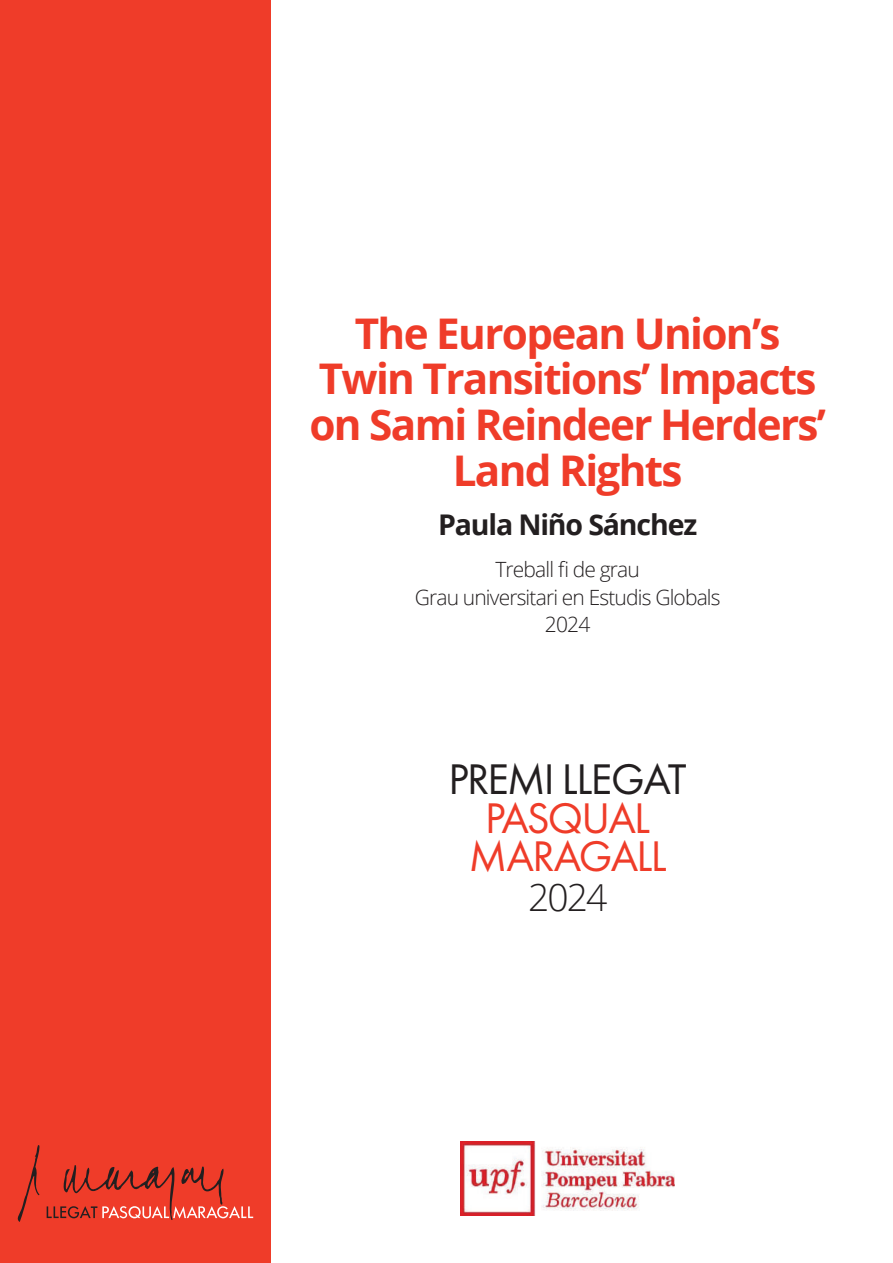
<style>
.page{position:relative;width:893px;height:1263px;background:#fff}
.page>*{position:absolute;margin:0;border:0;box-sizing:border-box;transform-origin:0 0}
.t1{font:44.4px/38.7px "Futura PT";letter-spacing:-.04em;color:#ef3c29;text-align:center}
.t2{font:44.4px "Futura PT";letter-spacing:-.04em;color:#231f20}
.t3{font:700 42.3px/45.6px "Open Sans";letter-spacing:-.04em;color:#ef3c29;text-align:center}
.t4{font:300 37.2px "Open Sans";color:#231f20}
.t5{font:700 28.5px "Open Sans";letter-spacing:-.04em;color:#231f20}
.t6{font:300 21px/27px "Open Sans";letter-spacing:-.04em;color:#231f20;text-align:center}
</style>
<div class="page">
<div style="left:0;top:0;width:271px;height:1263px;background:#ef3c29"></div>
<svg style="left:17px;top:1145px;width:23px;height:77px"></svg>
<svg style="left:47px;top:1165px;width:206px;height:55px"></svg>
<img style="left:461px;top:1141px;width:214px;height:74px">
<p class="t3" style="left:309px;top:310px;width:518px">The European Union’s<br>Twin Transitions’ Impacts on Sami Reindeer Herders’<br>Land Rights</p>
<p class="t5" style="left:438px;top:505px;width:261px">Paula Niño Sánchez</p>
<p class="t6" style="left:415px;top:556px;width:307px">Treball fi de grau<br>Grau universitari en Estudis Globals<br>2024</p>
<p class="t2" style="left:449px;top:753px;width:240px">PREMI LLEGAT</p>
<p class="t1" style="left:469px;top:798px;width:200px">PASQUAL<br>MARAGALL</p>
<p class="t4" style="left:528px;top:872px;width:81px">2024</p>
</div>
